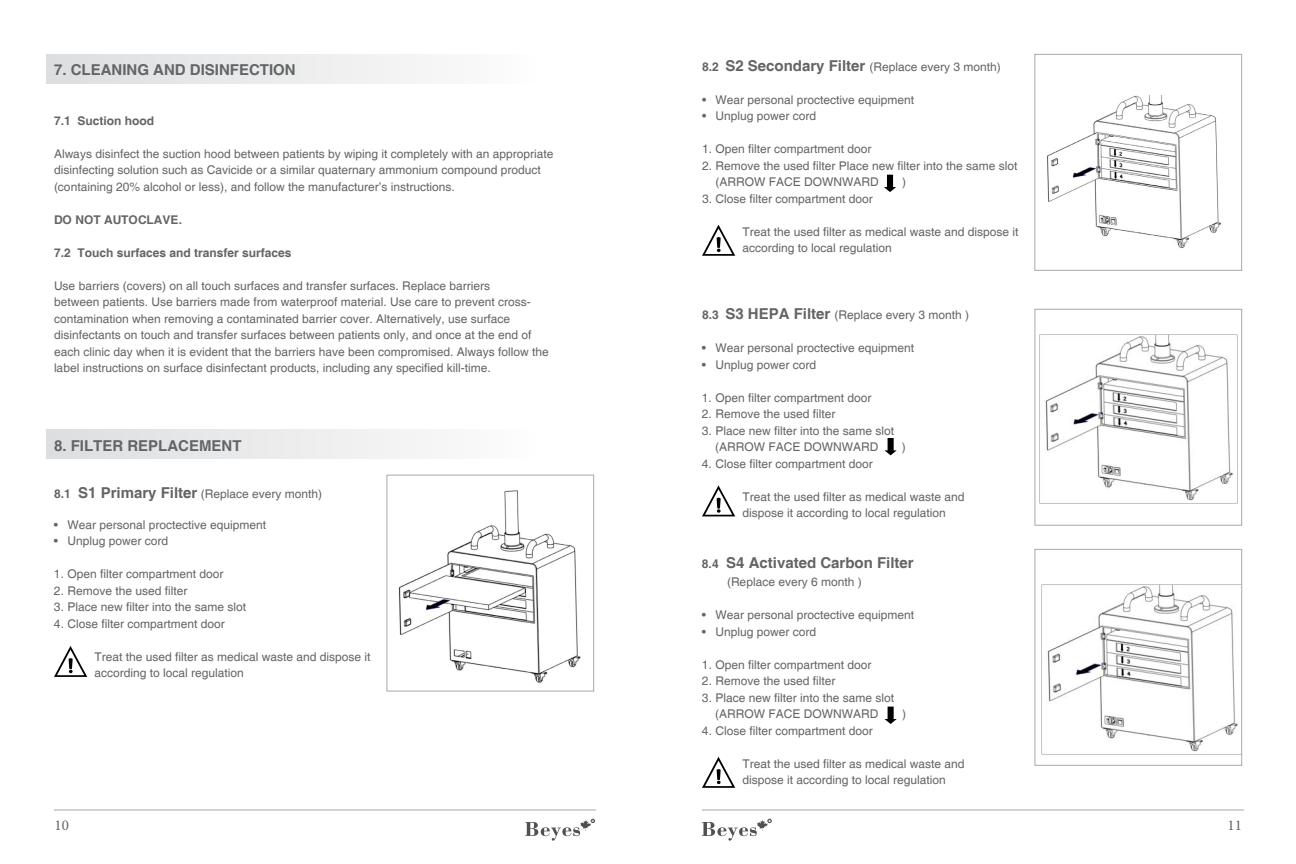
<style>
.page{position:relative;width:1296px;height:864px;background:#fff}
.page>*{position:absolute;margin:0;border:0;box-sizing:border-box;transform-origin:0 0}
.t1{font:700 15px "Helvetica";color:#636466}
.t2{font:15px "Minion Pro";color:#636466}
.t3{font:12px/16.5px "Helvetica";color:#636466}
.t4{font:700 12px "Helvetica";color:#636466}
.s1{font-weight:700}
.s2{font-weight:700;font-size:15px}
.s3{font-size:12px}
</style>
<div class="page">
<svg style="left:525px;top:819px;width:70px;height:22px"></svg>
<svg style="left:702px;top:819px;width:69px;height:22px"></svg>
<hr style="left:54px;top:810px;width:542px;height:1px;background:#a7a9ac">
<hr style="left:702px;top:810px;width:542px;height:1px;background:#a7a9ac">
<div style="left:1034px;top:54px;width:208px;height:217px;border:1px solid #a7a9ac"></div>
<div style="left:46px;top:430px;width:548px;height:29px;background:linear-gradient(to right,#dcdddf,#fff)"></div>
<svg style="left:54px;top:646px;width:33px;height:31px"></svg>
<svg style="left:702px;top:225px;width:33px;height:31px"></svg>
<svg style="left:702px;top:757px;width:33px;height:31px"></svg>
<svg style="left:702px;top:485px;width:33px;height:31px"></svg>
<img style="left:398px;top:490px;width:183px;height:193px">
<img style="left:1048px;top:95px;width:173px;height:153px">
<svg style="left:884px;top:175px;width:12px;height:17px"></svg>
<svg style="left:885px;top:438px;width:12px;height:17px"></svg>
<svg style="left:885px;top:707px;width:12px;height:17px"></svg>
<img style="left:1039px;top:335px;width:199px;height:168px">
<img style="left:1042px;top:584px;width:198px;height:168px">
<div style="left:1035px;top:309px;width:207px;height:217px;border:1px solid #a7a9ac"></div>
<div style="left:1035px;top:549px;width:207px;height:217px;border:1px solid #a7a9ac"></div>
<div style="left:387px;top:475px;width:207px;height:216px;border:1px solid #a7a9ac"></div>
<div style="left:46px;top:54px;width:548px;height:29px;background:linear-gradient(to right,#dcdddf,#fff)"></div>
<p class="t1" style="left:54px;top:61px;width:243px">7. CLEANING AND DISINFECTION</p>
<p class="t4" style="left:54px;top:113px;width:102px">7.1 Suction hood</p>
<p class="t3" style="left:54px;top:145px;width:501px">Always disinfect the suction hood between patients by wiping it completely with an appropriate disinfecting solution such as Cavicide or a similar quaternary ammonium compound product (containing 20% alcohol or less), and follow the manufacturer’s instructions.</p>
<p class="t4" style="left:54px;top:212px;width:130px">DO NOT AUTOCLAVE.</p>
<p class="t4" style="left:54px;top:245px;width:239px">7.2 Touch surfaces and transfer surfaces</p>
<p class="t3" style="left:54px;top:277px;width:496px">Use barriers (covers) on all touch surfaces and transfer surfaces. Replace barriers<br>between patients. Use barriers made from waterproof material. Use care to prevent cross&shy;contamination when removing a contaminated barrier cover. Alternatively, use surface disinfectants on touch and transfer surfaces between patients only, and once at the end of each clinic day when it is evident that the barriers have been compromised. Always follow the label instructions on surface disinfectant products, including any specified kill-time.</p>
<p class="t1" style="left:54px;top:436px;width:189px">8. FILTER REPLACEMENT</p>
<p class="t3" style="left:54px;top:486px;width:270px"><span class="s1">8.1</span> <span class="s2">S1 Primary Filter</span> (Replace every month)</p>
<p class="t3" style="left:54px;top:517px;width:214px">• Wear personal proctective equipment</p>
<p class="t3" style="left:54px;top:533px;width:116px">• Unplug power cord</p>
<p class="t3" style="left:54px;top:566px;width:171px">1. Open filter compartment door</p>
<p class="t3" style="left:54px;top:583px;width:135px">2. Remove the used filter</p>
<p class="t3" style="left:54px;top:599px;width:194px">3. Place new filter into the same slot</p>
<p class="t3" style="left:54px;top:616px;width:172px">4. Close filter compartment door</p>
<p class="t3" style="left:94px;top:649px;width:278px">Treat the used filter as medical waste and dispose it according to local regulation</p>
<p class="t3" style="left:702px;top:59px;width:300px"><span class="s1">8.2</span> <span class="s2">S2 Secondary Filter</span> (Replace every 3 month)</p>
<p class="t3" style="left:702px;top:92px;width:214px">• Wear personal proctective equipment</p>
<p class="t3" style="left:702px;top:108px;width:116px">• Unplug power cord</p>
<p class="t3" style="left:702px;top:141px;width:171px">1. Open filter compartment door</p>
<p class="t3" style="left:716px;top:158px;width:304px;text-indent:-14px">2. Remove the used filter Place new filter into the same slot (ARROW FACE DOWNWARD</p>
<p class="t3" style="left:902px;top:174px;width:5px">)</p>
<p class="t3" style="left:702px;top:191px;width:172px">3. Close filter compartment door</p>
<p class="t3" style="left:743px;top:224px;width:278px">Treat the used filter as medical waste and dispose it according to local regulation</p>
<p class="t3" style="left:702px;top:307px;width:269px"><span class="s1">8.3</span> <span class="s2">S3 HEPA Filter</span> (Replace every 3 month )</p>
<p class="t3" style="left:702px;top:340px;width:214px">• Wear personal proctective equipment</p>
<p class="t3" style="left:702px;top:357px;width:116px">• Unplug power cord</p>
<p class="t3" style="left:702px;top:390px;width:171px">1. Open filter compartment door</p>
<p class="t3" style="left:702px;top:406px;width:135px">2. Remove the used filter</p>
<p class="t3" style="left:702px;top:423px;width:194px;text-align:center">3. Place new filter into the same slot (ARROW FACE DOWNWARD</p>
<p class="t3" style="left:902px;top:439px;width:5px">)</p>
<p class="t3" style="left:702px;top:456px;width:172px">4. Close filter compartment door</p>
<p class="t3" style="left:742px;top:489px;width:224px">Treat the used filter as medical waste and dispose it according to local regulation</p>
<p class="t1" style="left:702px;top:554px;width:213px"><span class="s3">8.4</span> S4 Activated Carbon Filter</p>
<p class="t3" style="left:727px;top:574px;width:136px">(Replace every 6 month )</p>
<p class="t3" style="left:702px;top:607px;width:214px">• Wear personal proctective equipment</p>
<p class="t3" style="left:702px;top:624px;width:116px">• Unplug power cord</p>
<p class="t3" style="left:702px;top:657px;width:171px">1. Open filter compartment door</p>
<p class="t3" style="left:702px;top:673px;width:135px">2. Remove the used filter</p>
<p class="t3" style="left:702px;top:690px;width:194px;text-align:center">3. Place new filter into the same slot (ARROW FACE DOWNWARD</p>
<p class="t3" style="left:902px;top:706px;width:5px">)</p>
<p class="t3" style="left:702px;top:723px;width:172px">4. Close filter compartment door</p>
<p class="t3" style="left:742px;top:756px;width:224px">Treat the used filter as medical waste and dispose it according to local regulation</p>
<p class="t2" style="left:55px;top:816px;width:16px">10</p>
<p class="t2" style="left:1228px;top:816px;width:16px">11</p>
</div>
